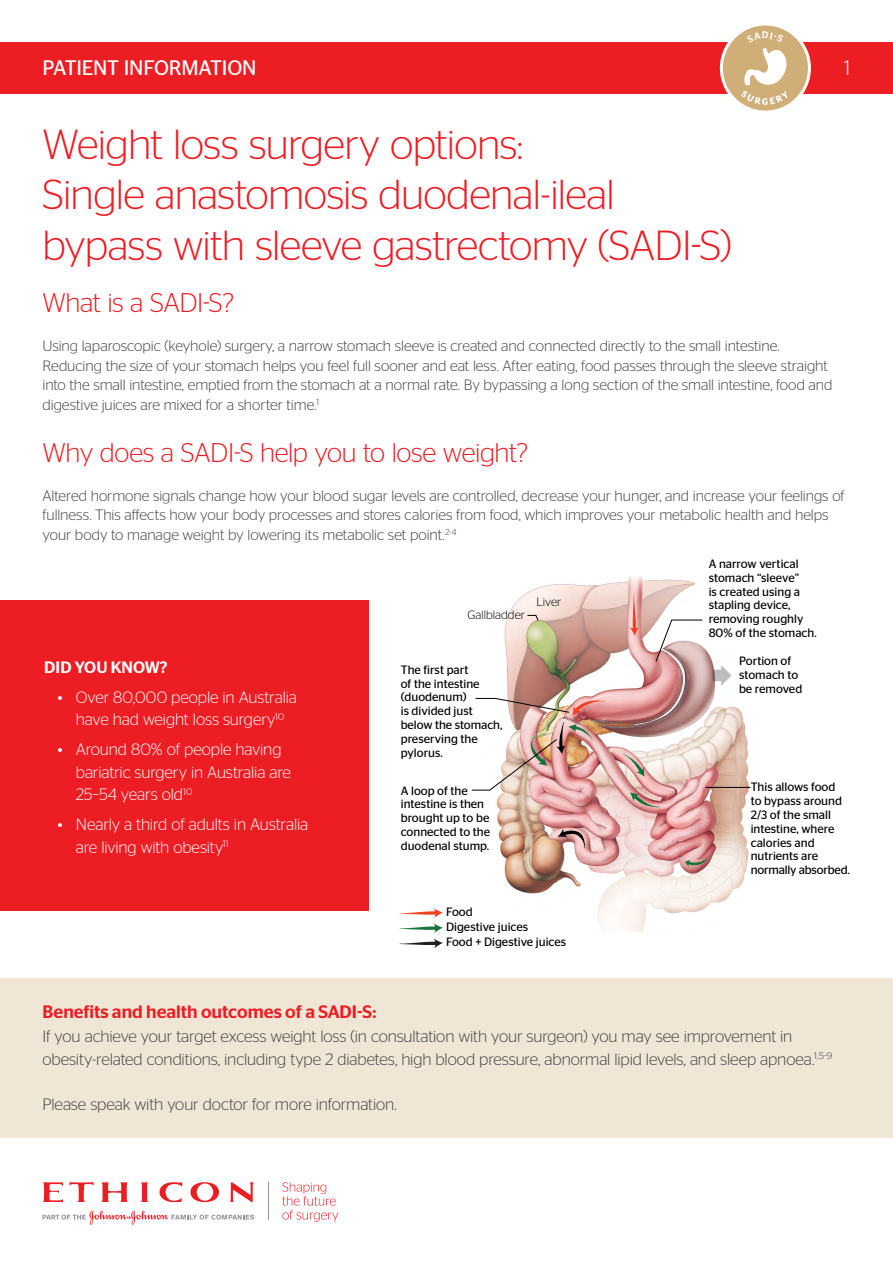
<style>
.page{position:relative;width:893px;height:1263px;background:#fff}
.page>*{position:absolute;margin:0;border:0;box-sizing:border-box;transform-origin:0 0}
.t1{font:300 42px/50.4px "Stag Sans";letter-spacing:-.02em;color:#ed1d24}
.t2{font:300 27px "Stag Sans";letter-spacing:-.015em;color:#ed1d24}
.t3{font:21px "Stag Sans";letter-spacing:-.015em;color:#fff}
.t4{font:300 21px "Stag Sans";color:#fff}
.t5{font:500 18px "Stag Sans";color:#ed1d24}
.t6{font:300 16.5px/22.5px "Stag Sans";letter-spacing:-.01em;color:#414042}
.t7{font:300 16.5px/22.5px "Stag Sans";letter-spacing:-.01em;color:#fff}
.t8{font:500 16.5px "Stag Sans";letter-spacing:.005em;color:#fff}
.t9{font:300 15px/19.5px "Stag Sans";letter-spacing:-.005em;color:#414042}
.t10{font:12.15px/13.8px "Stag Sans";color:#000}
.t11{font:300 12.15px "Stag Sans";color:#000}
</style>
<div class="page">
<svg style="left:282px;top:1182px;width:56px;height:40px"></svg>
<hr style="left:268px;top:1182px;width:1px;height:38px;background:#939598">
<svg style="left:43px;top:1182px;width:20px;height:20px"></svg>
<svg style="left:69px;top:1182px;width:25px;height:20px"></svg>
<svg style="left:102px;top:1182px;width:26px;height:20px"></svg>
<svg style="left:141px;top:1182px;width:7px;height:20px"></svg>
<svg style="left:160px;top:1182px;width:22px;height:20px"></svg>
<svg style="left:230px;top:1182px;width:24px;height:20px"></svg>
<svg style="left:190px;top:1182px;width:29px;height:20px"></svg>
<svg style="left:43px;top:1210px;width:211px;height:15px"></svg>
<div style="left:0;top:43px;width:893px;height:51px;background:#ed1d24"></div>
<div style="left:0;top:978px;width:893px;height:160px;background:#f0e6d5"></div>
<svg style="left:720px;top:23px;width:91px;height:91px;fill:#cfae78"></svg>
<img style="left:487px;top:576px;width:264px;height:356px">
<svg style="left:630px;top:594px;width:9px;height:42px"></svg>
<svg style="left:558px;top:829px;width:27px;height:19px"></svg>
<svg style="left:623px;top:754px;width:22px;height:23px"></svg>
<svg style="left:630px;top:792px;width:31px;height:15px"></svg>
<svg style="left:685px;top:852px;width:26px;height:17px"></svg>
<svg style="left:527px;top:615px;width:12px;height:6px"></svg>
<svg style="left:712px;top:670px;width:9px;height:11px"></svg>
<svg style="left:721px;top:665px;width:11px;height:21px"></svg>
<hr style="left:705px;top:787px;width:45px;height:1px;background:#000">
<svg style="left:655px;top:620px;width:48px;height:42px"></svg>
<svg style="left:475px;top:698px;width:131px;height:18px"></svg>
<img style="left:471px;top:722px;width:123px;height:68px">
<svg style="left:399px;top:908px;width:44px;height:40px"></svg>
<div style="left:0;top:601px;width:369px;height:310px;background:#ed1d24"></div>
<svg style="left:741px;top:31px;width:50px;height:74px;background:#dbc39b"></svg>
<h3 class="t3" style="left:43px;top:53px;width:215px">PATIENT INFORMATION</h3>
<h3 class="t4" style="left:844px;top:54px;width:8px">1</h3>
<h1 class="t1" style="left:43px;top:116px;width:690px">Weight loss surgery options:<br>Single anastomosis duodenal-ileal bypass with sleeve gastrectomy (SADI-S)</h1>
<h2 class="t2" style="left:43px;top:285px;width:193px">What is a SADI-S?</h2>
<p class="t9" style="left:43px;top:335px;width:792px">Using laparoscopic (keyhole) surgery, a narrow stomach sleeve is created and connected directly to the small intestine.<br>Reducing the size of your stomach helps you feel full sooner and eat less. After eating, food passes through the sleeve straight into the small intestine, emptied from the stomach at a normal rate. By bypassing a long section of the small intestine, food and digestive juices are mixed for a shorter time.<sup>1</sup></p>
<h2 class="t2" style="left:43px;top:434px;width:487px">Why does a SADI-S help you to lose weight?</h2>
<p class="t9" style="left:43px;top:485px;width:803px">Altered hormone signals change how your blood sugar levels are controlled, decrease your hunger, and increase your feelings of fullness. This affects how your body processes and stores calories from food, which improves your metabolic health and helps your body to manage weight by lowering its metabolic set point.<sup>2-4</sup></p>
<p class="t8" style="left:44px;top:655px;width:125px">DID YOU KNOW?</p>
<p class="t7" style="left:58px;top:684px;width:241px;text-align:center">• Over 80,000 people in Australia have had weight loss surgery<sup>10</sup></p>
<p class="t7" style="left:76px;top:737px;width:217px;text-indent:-18px">• Around 80% of people having bariatric surgery in Australia are<br>25–54 years old<sup>10</sup></p>
<p class="t7" style="left:76px;top:812px;width:234px;text-indent:-18px">• Nearly a third of adults in Australia are living with obesity<sup>11</sup></p>
<p class="t11" style="left:467px;top:608px;width:59px">Gallbladder</p>
<p class="t11" style="left:536px;top:595px;width:26px">Liver</p>
<p class="t10" style="left:401px;top:662px;width:103px">The first part<br>of the intestine (duodenum)<br>is divided just below the stomach, preserving the pylorus.</p>
<p class="t10" style="left:401px;top:783px;width:91px">A loop of the intestine is then brought up to be connected to the duodenal stump.</p>
<p class="t10" style="left:446px;top:904px;width:122px;line-height:15.1px">Food<br>Digestive juices<br>Food + Digestive juices</p>
<p class="t10" style="left:709px;top:557px;width:110px">A narrow vertical stomach “sleeve”<br>is created using a stapling device, removing roughly<br>80% of the stomach.</p>
<p class="t10" style="left:739px;top:654px;width:65px">Portion of stomach to be removed</p>
<p class="t10" style="left:751px;top:780px;width:101px">This allows food<br>to bypass around<br>2/3 of the small intestine, where calories and nutrients are normally absorbed.</p>
<p class="t5" style="left:43px;top:999px;width:335px">Benefits and health outcomes of a SADI-S:</p>
<p class="t6" style="left:43px;top:1024px;width:791px">If you achieve your target excess weight loss (in consultation with your surgeon) you may see improvement in obesity-related conditions, including type 2 diabetes, high blood pressure, abnormal lipid levels, and sleep apnoea.<sup>1,5-9</sup></p>
<p class="t6" style="left:43px;top:1091px;width:356px">Please speak with your doctor for more information.</p>
</div>
